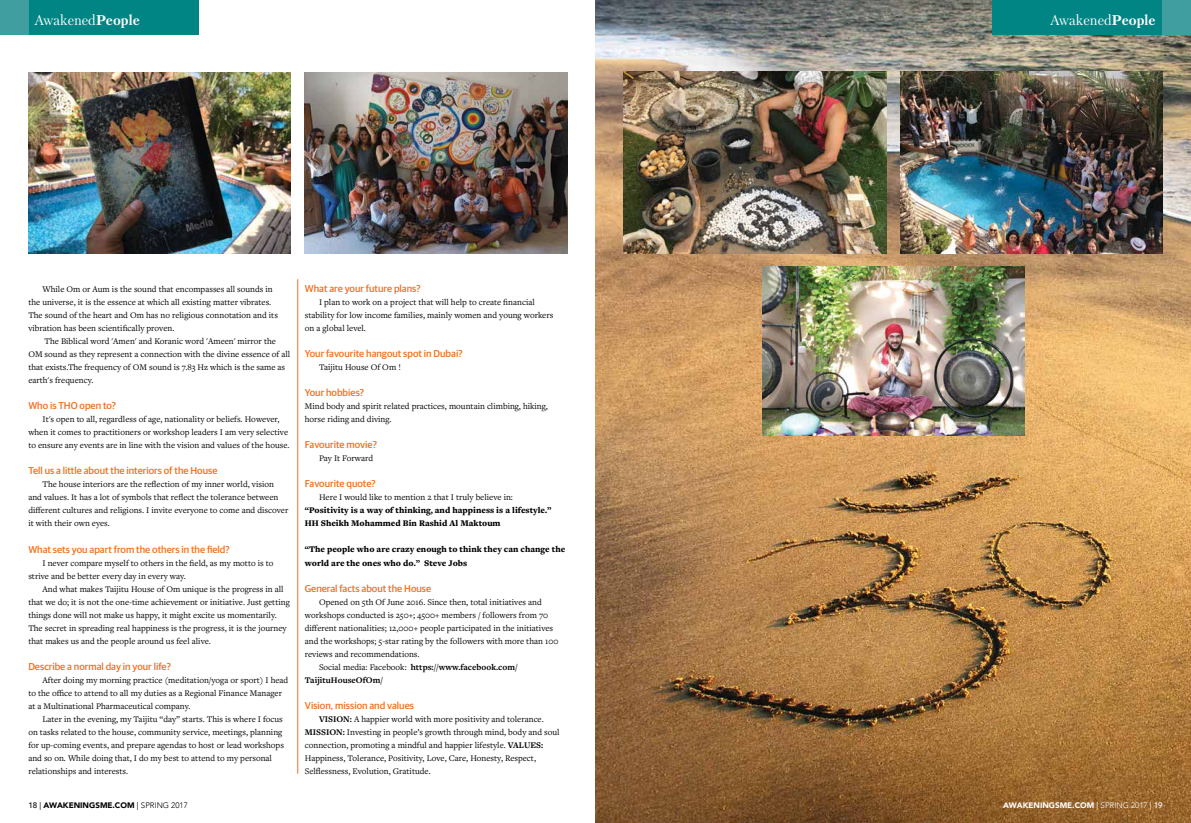
<style>
.page{position:relative;width:1191px;height:823px;background:#fff}
.page>*{position:absolute;margin:0;border:0;box-sizing:border-box;transform-origin:0 0}
.t1{font:14px "Petersburg";color:#fff}
.t2{font:500 10px "Guardian Sans DS4";color:#f37121}
.t3{font:9px/13px "Freight Text Pro";color:#000}
.t4{font:900 9px/13px "Freight Text Pro";color:#000}
.t5{font:700 9px "Freight Text Pro";color:#000}
.t6{font:900 8px "Avenir";color:#000}
.t7{font:900 8px "Avenir";color:#fff}
.s1{font-weight:700}
.s2{font-weight:400}
.s3{font-weight:500}
.s4{font-weight:300}
</style>
<div class="page">
<img style="left:595px;top:0;width:596px;height:822px">
<div style="left:0;top:0;width:198px;height:34px;background:#008584"></div>
<div style="left:0;top:0;width:28px;height:34px;background:#419ea0"></div>
<div style="left:992px;top:0;width:199px;height:34px;background:#008584"></div>
<div style="left:1162px;top:0;width:29px;height:34px;background:#419ea0"></div>
<img style="left:900px;top:71px;width:262px;height:182px">
<img style="left:762px;top:266px;width:262px;height:169px">
<img style="left:624px;top:71px;width:262px;height:182px">
<img style="left:305px;top:72px;width:262px;height:181px">
<img style="left:28px;top:72px;width:263px;height:181px">
<hr style="left:297px;top:279px;width:1px;height:494px;background:#f37121">
<h1 class="t1" style="left:34px;top:11px;width:107px">Awakened<span class="s1">People</span></h1>
<h1 class="t1" style="left:1049px;top:11px;width:107px">Awakened<span class="s1">People</span></h1>
<p class="t3" style="left:28px;top:282px;width:251px;text-indent:14px">While Om or Aum is the sound that encompasses all sounds in the universe, it is the essence at which all existing matter vibrates.<br>The sound of the heart and Om has no religious connotation and its vibration has been scientifically proven.</p>
<p class="t3" style="left:28px;top:334px;width:263px;text-indent:16px">The Biblical word 'Amen' and Koranic word 'Ameen' mirror the OM sound as they represent a connection with the divine essence of all that exists.The frequency of OM sound is 7.83 Hz which is the same as earth's frequency.</p>
<p class="t2" style="left:28px;top:399px;width:89px">Who is THO open to?</p>
<p class="t3" style="left:28px;top:412px;width:263px;text-align:center">It's open to all, regardless of age, nationality or beliefs. However,<br>when it comes to practitioners or workshop leaders I am very selective to ensure any events are in line with the vision and values of the house.</p>
<p class="t2" style="left:28px;top:464px;width:191px">Tell us a little about the interiors of the House</p>
<p class="t3" style="left:28px;top:477px;width:262px;text-indent:14px">The house interiors are the reflection of my inner world, vision and values. It has a lot of symbols that reflect the tolerance between different cultures and religions. I invite everyone to come and discover it with their own eyes.</p>
<p class="t2" style="left:28px;top:542px;width:203px">What sets you apart from the others in the field?</p>
<p class="t3" style="left:28px;top:555px;width:247px;text-indent:14px">I never compare myself to others in the field, as my motto is to strive and be better every day in every way.</p>
<p class="t3" style="left:28px;top:581px;width:263px;text-indent:14px">And what makes Taijitu House of Om unique is the progress in all that we do; it is not the one-time achievement or initiative. Just getting things done will not make us happy, it might excite us momentarily.<br>The secret in spreading real happiness is the progress, it is the journey that makes us and the people around us feel alive.</p>
<p class="t2" style="left:28px;top:659px;width:144px">Describe a normal day in your life?</p>
<p class="t3" style="left:28px;top:672px;width:261px;text-indent:14px">After doing my morning practice (meditation/yoga or sport) I head to the office to attend to all my duties as a Regional Finance Manager at a Multinational Pharmaceutical company.</p>
<p class="t3" style="left:28px;top:711px;width:257px;text-indent:14px">Later in the evening, my Taijitu “day” starts. This is where I focus on tasks related to the house, community service, meetings, planning for up-coming events, and prepare agendas to host or lead workshops and so on. While doing that, I do my best to attend to my personal relationships and interests.</p>
<p class="t2" style="left:305px;top:282px;width:117px">What are your future plans?</p>
<p class="t3" style="left:305px;top:295px;width:250px;text-indent:14px">I plan to work on a project that will help to create financial stability for low income families, mainly women and young workers on a global level.</p>
<p class="t2" style="left:305px;top:347px;width:159px">Your favourite hangout spot in Dubai?</p>
<p class="t3" style="left:319px;top:360px;width:83px">Taijitu House Of Om !</p>
<p class="t2" style="left:305px;top:386px;width:61px">Your hobbies?</p>
<p class="t3" style="left:305px;top:399px;width:245px">Mind body and spirit related practices, mountain climbing, hiking, horse riding and diving.</p>
<p class="t2" style="left:305px;top:438px;width:74px">Favourite movie?</p>
<p class="t3" style="left:319px;top:451px;width:56px">Pay It Forward</p>
<p class="t2" style="left:305px;top:477px;width:72px">Favourite quote?</p>
<p class="t3" style="left:319px;top:490px;width:195px">Here I would like to mention 2 that I truly believe in:</p>
<p class="t4" style="left:305px;top:503px;width:248px">“Positivity is a way of thinking, and happiness is a lifestyle.”<br>HH Sheikh Mohammed Bin Rashid Al Maktoum</p>
<p class="t4" style="left:305px;top:542px;width:262px">“The people who are crazy enough to think they can change the world are the ones who do.” Steve Jobs</p>
<p class="t2" style="left:305px;top:581px;width:128px">General facts about the House</p>
<p class="t3" style="left:319px;top:594px;width:224px">Opened on 5th Of June 2016. Since then, total initiatives and</p>
<p class="t3" style="left:305px;top:607px;width:245px">workshops conducted is 250+; 4500+ members / followers from 70</p>
<p class="t3" style="left:305px;top:620px;width:250px">different nationalities; 12,000+ people participated in the initiatives</p>
<p class="t3" style="left:305px;top:633px;width:255px">and the workshops; 5-star rating by the followers with more than 100</p>
<p class="t3" style="left:305px;top:646px;width:116px">reviews and recommendations.</p>
<p class="t5" style="left:319px;top:660px;width:200px"><span class="s2">Social media: Facebook:</span> https://www.facebook.com/</p>
<p class="t5" style="left:305px;top:673px;width:80px">TaijituHouseOfOm/</p>
<p class="t2" style="left:305px;top:698px;width:111px">Vision, mission and values</p>
<p class="t3" style="left:305px;top:711px;width:256px;text-indent:14px"><span class="s1">VISION:</span> A happier world with more positivity and tolerance.<br><span class="s1">MISSION:</span> Investing in people’s growth through mind, body and soul connection, promoting a mindful and happier lifestyle. <span class="s1">VALUES:<br></span>Happiness, Tolerance, Positivity, Love, Care, Honesty, Respect, Selflessness, Evolution, Gratitude.</p>
<p class="t6" style="left:28px;top:797px;width:161px"><span class="s3">18</span> <span class="s2">|</span> AWAKENINGSME.COM <span class="s2">|</span> <span class="s4">SPRING 2017</span></p>
<p class="t7" style="left:1003px;top:797px;width:161px">AWAKENINGSME.COM <span class="s2">|</span> <span class="s4">SPRING 2017</span> <span class="s2">|</span> <span class="s3">19</span></p>
</div>
